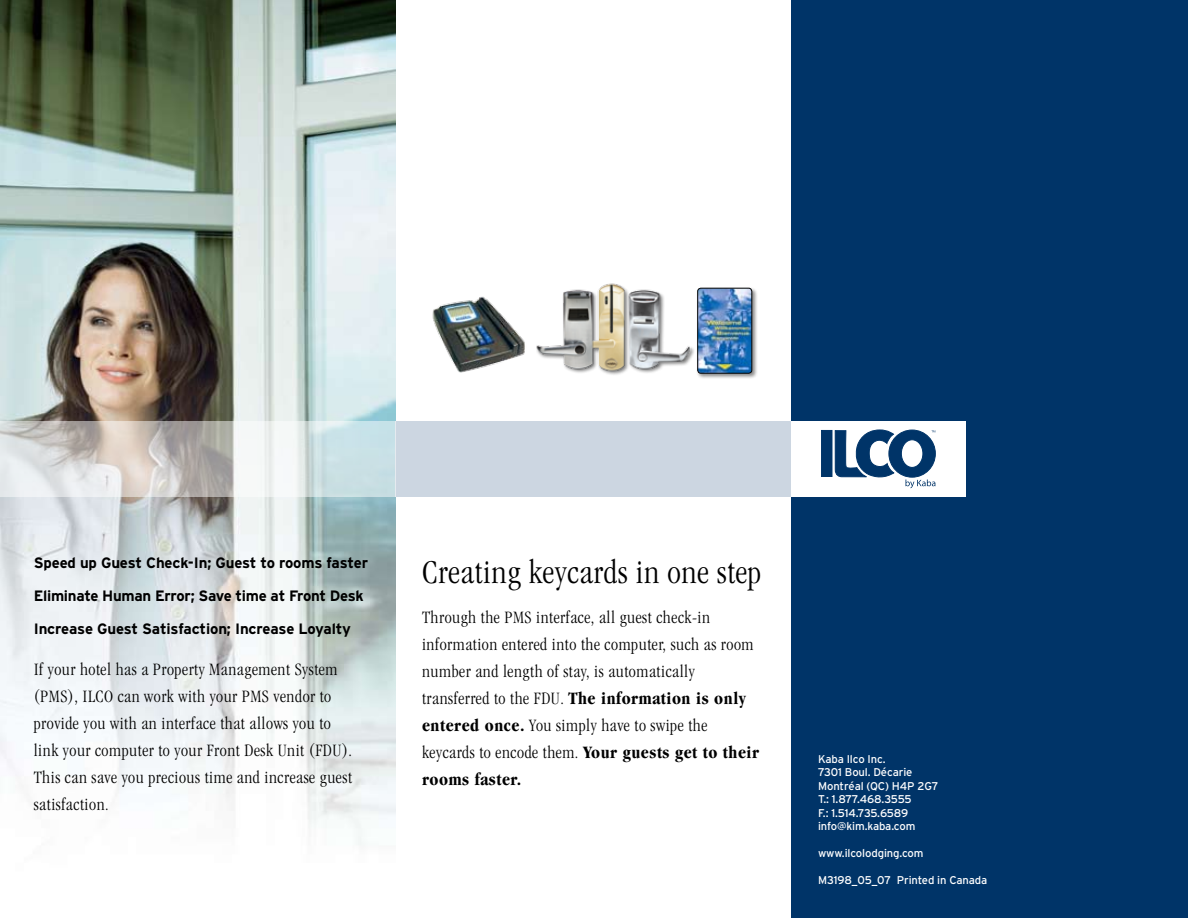
<style>
.page{position:relative;width:1188px;height:918px;background:#fff}
.page>*{position:absolute;margin:0;border:0;box-sizing:border-box;transform-origin:0 0}
.t1{font:300 condensed 34.5px "Garamond";letter-spacing:.02em;color:#000}
.t2{font:300 condensed 18px/27px "Garamond";letter-spacing:.03em;color:#000}
.t3{font:700 15px "Interstate";letter-spacing:-.02em;color:#000}
.t4{font:11.25px/13.5px "Interstate";letter-spacing:-.01em;color:#fff}
.s1{font-weight:700}
</style>
<div class="page">
<img style="left:0;top:0;width:395px;height:846px">
<div style="left:791px;top:0;width:397px;height:918px;background:#003468"></div>
<div style="left:395px;top:421px;width:396px;height:76px;background:#ccd6e1"></div>
<img style="left:536px;top:283px;width:156px;height:92px">
<div style="left:696px;top:287px;width:68px;height:98px;background:#000;opacity:.46"></div>
<img style="left:698px;top:288px;width:54px;height:85px">
<div style="left:698px;top:288px;width:54px;height:85px;border:1px solid #000;border-radius:3px"></div>
<svg style="left:0;top:421px;width:395px;height:76px"></svg>
<div style="left:791px;top:421px;width:175px;height:76px;background:#fff"></div>
<div style="left:821px;top:430px;width:11px;height:47px;background:#003468"></div>
<svg style="left:835px;top:430px;width:101px;height:58px"></svg>
<img style="left:432px;top:296px;width:93px;height:77px">
<p class="t3" style="left:34px;top:555px;width:336px">Speed up Guest Check-In; Guest to rooms faster</p>
<p class="t3" style="left:34px;top:588px;width:332px">Eliminate Human Error; Save time at Front Desk</p>
<p class="t3" style="left:34px;top:621px;width:319px">Increase Guest Satisfaction; Increase Loyalty</p>
<p class="t2" style="left:34px;top:656px;width:320px">If your hotel has a Property Management System (PMS), ILCO can work with your PMS vendor to provide you with an interface that allows you to link your computer to your Front Desk Unit (FDU).<br>This can save you precious time and increase guest satisfaction.</p>
<h1 class="t1" style="left:422px;top:553px;width:341px">Creating keycards in one step</h1>
<p class="t2" style="left:422px;top:604px;width:338px">Through the PMS interface, all guest check-in information entered into the computer, such as room number and length of stay, is automatically transferred to the FDU. <span class="s1">The information is only entered once.</span> You simply have to swipe the keycards to encode them. <span class="s1">Your guests get to their rooms faster.</span></p>
<p class="t4" style="left:818px;top:752px;width:122px">Kaba Ilco Inc.<br>7301 Boul. Décarie<br>Montréal (QC) H4P 2G7<br>T.: 1.877.468.3555<br>F.: 1.514.735.6589 info@kim.kaba.com</p>
<p class="t4" style="left:818px;top:846px;width:107px">www.ilcolodging.com</p>
<p class="t4" style="left:818px;top:873px;width:171px">M3198_05_07 Printed in Canada</p>
</div>
